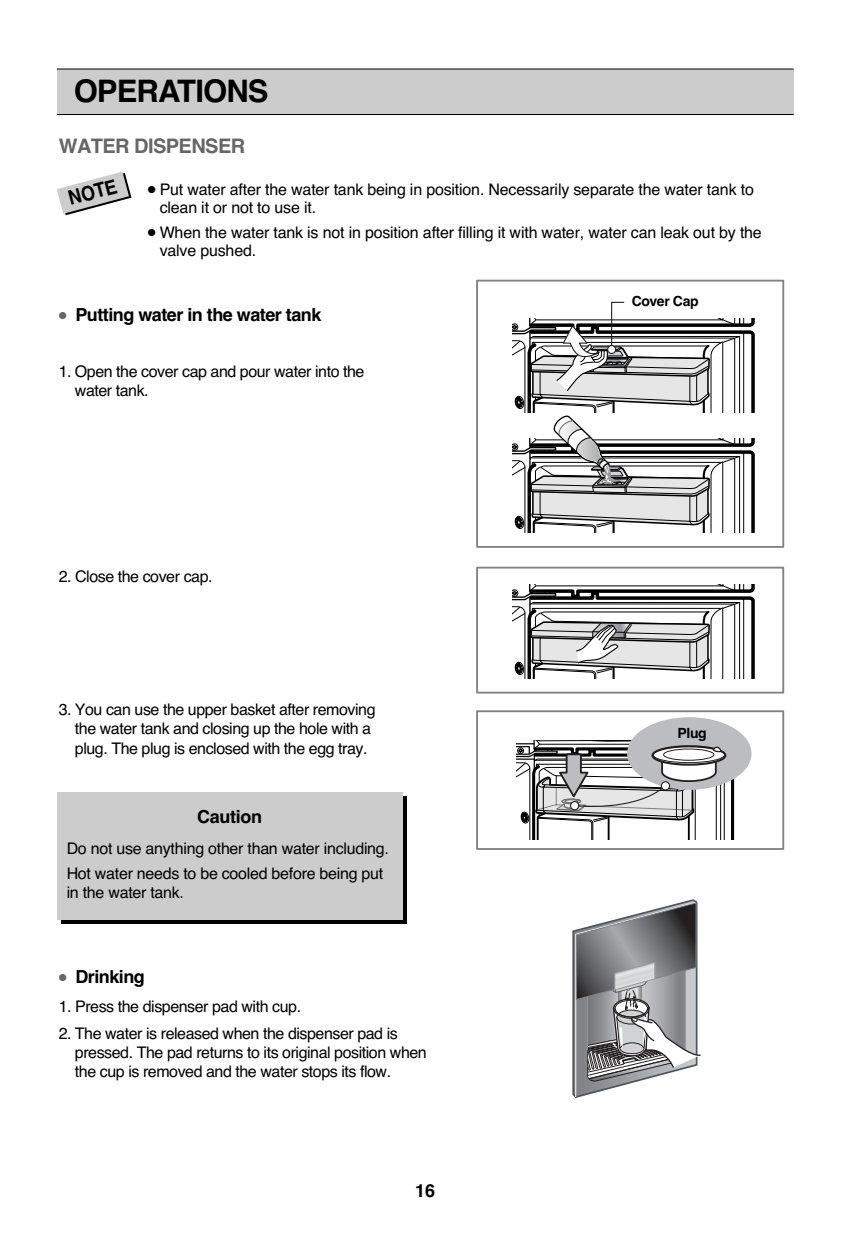
<style>
.page{position:relative;width:850px;height:1246px;background:#fff}
.page>*{position:absolute;margin:0;border:0;box-sizing:border-box;transform-origin:0 0}
.t1{font:italic 700 31px "Helvetica";letter-spacing:-.03em;color:#000}
.t2{font:700 20px "Helvetica";letter-spacing:-.03em;color:#666}
.t3{font:700 20px "Helvetica";color:#000;scale:.9 1}
.t4{font:700 18px "Helvetica";letter-spacing:-.03em;color:#000}
.t5{font:16px/19.2px "Helvetica";letter-spacing:-.03em;color:#000}
.t6{font:16px/18px "Helvetica";letter-spacing:-.01em;color:#000}
.t7{font:700 14px "Helvetica";letter-spacing:-.025em;color:#000}
.s1{color:#666}
</style>
<div class="page">
<div style="left:57px;top:69px;width:737px;height:45px;background:#ccc"></div>
<hr style="left:57px;top:68px;width:737px;height:2px;background:#000">
<hr style="left:57px;top:114px;width:737px;height:1px;background:#000">
<svg style="left:476px;top:279px;width:309px;height:571px"></svg>
<svg style="left:572px;top:899px;width:129px;height:199px"></svg>
<svg style="left:512px;top:301px;width:245px;height:232px"></svg>
<div style="left:607px;top:345px;width:9px;height:9px;background:#fff;border:1px solid #231f20;border-radius:50%"></div>
<svg style="left:512px;top:584px;width:245px;height:95px"></svg>
<div style="left:627px;top:717px;width:125px;height:73px;background:#bcbdc0;border-radius:50%"></div>
<svg style="left:516px;top:741px;width:220px;height:98px"></svg>
<div style="left:570px;top:801px;width:9px;height:9px;background:#fff;border:1px solid #231f20;border-radius:50%"></div>
<div style="left:661px;top:781px;width:9px;height:9px;background:#fff;border:1px solid #231f20;border-radius:50%"></div>
<div style="left:61px;top:796px;width:346px;height:128px;background:#000"></div>
<div style="left:57px;top:792px;width:346px;height:128px;background:#ccc"></div>
<svg style="left:57px;top:172px;width:74px;height:43px"></svg>
<h1 class="t1" style="left:74px;top:79px;width:196px">OPERATIONS</h1>
<p class="t2" style="left:59px;top:138px;width:188px">WATER DISPENSER</p>
<p class="t3" style="left:67px;top:191px;width:56px;rotate:-15deg">NOTE</p>
<p class="t6" style="left:160px;top:181px;width:596px;text-indent:-12px">● Put water after the water tank being in position. Necessarily separate the water tank to clean it or not to use it.</p>
<p class="t6" style="left:160px;top:225px;width:604px;text-indent:-12px">● When the water tank is not in position after filling it with water, water can leak out by the valve pushed.</p>
<p class="t4" style="left:59px;top:308px;width:264px"><span class="s1">●</span> Putting water in the water tank</p>
<p class="t5" style="left:75px;top:363px;width:291px;text-indent:-16px">1. Open the cover cap and pour water into the water tank.</p>
<p class="t5" style="left:59px;top:569px;width:155px">2. Close the cover cap.</p>
<p class="t5" style="left:75px;top:701px;width:302px;text-indent:-16px">3. You can use the upper basket after removing the water tank and closing up the hole with a plug. The plug is enclosed with the egg tray.</p>
<p class="t4" style="left:197px;top:810px;width:67px">Caution</p>
<p class="t5" style="left:67px;top:838px;width:324px;line-height:24.8px">Do not use anything other than water including.<br>Hot water needs to be cooled before being put</p>
<p class="t5" style="left:67px;top:885px;width:119px">in the water tank.</p>
<p class="t4" style="left:59px;top:970px;width:88px"><span class="s1">●</span> Drinking</p>
<p class="t5" style="left:59px;top:998px;width:244px">1. Press the dispenser pad with cup.</p>
<p class="t5" style="left:75px;top:1025px;width:353px;text-indent:-16px">2. The water is released when the dispenser pad is pressed. The pad returns to its original position when the cup is removed and the water stops its flow.</p>
<p class="t4" style="left:415px;top:1184px;width:21px">16</p>
<p class="t7" style="left:632px;top:296px;width:68px">Cover Cap</p>
<p class="t7" style="left:678px;top:728px;width:31px">Plug</p>
</div>
